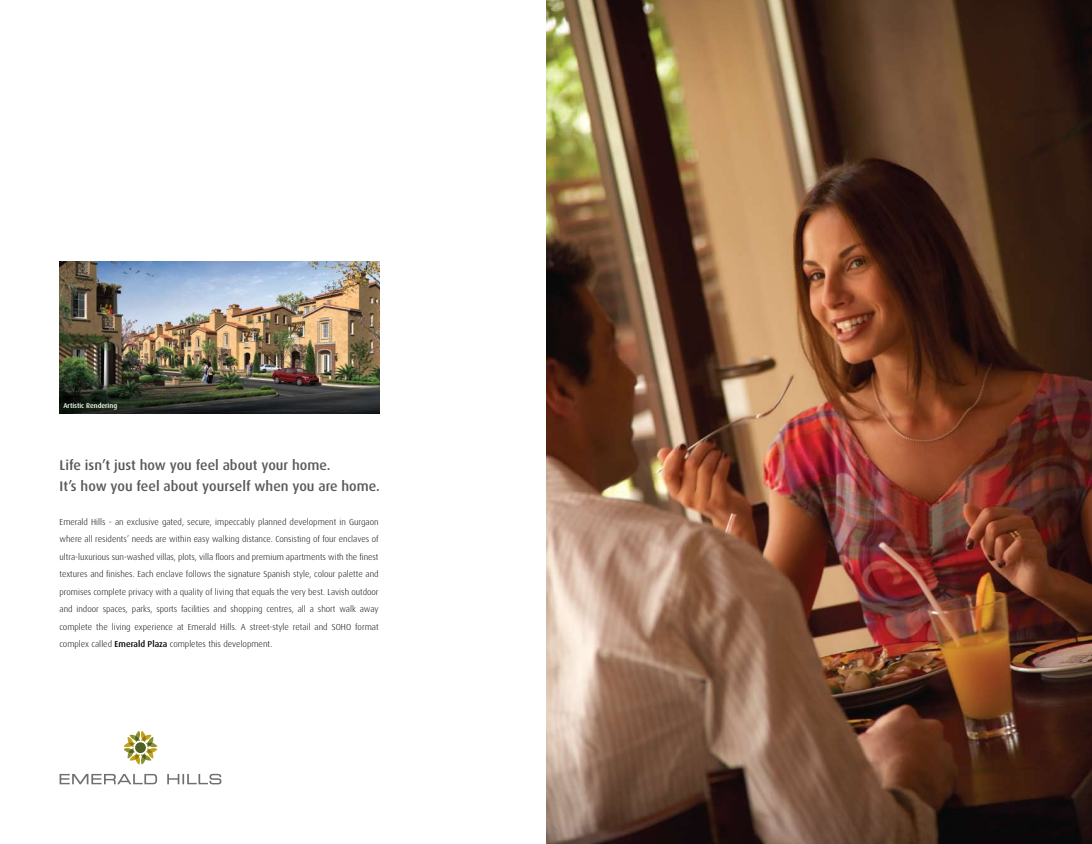
<style>
.page{position:relative;width:1092px;height:844px;background:#fff}
.page>*{position:absolute;margin:0;border:0;box-sizing:border-box;transform-origin:0 0}
.t1{font:500 14px/21px "Dax";color:#58595b}
.t2{font:300 8.75px/17.5px "Dax";color:#000;text-align:justify}
.t3{font:500 7px "Dax";color:#fff}
.s1{font-weight:500}
</style>
<div class="page">
<img style="left:546px;top:0;width:545px;height:843px">
<svg style="left:60px;top:773px;width:161px;height:11px"></svg>
<svg style="left:123px;top:731px;width:35px;height:34px"></svg>
<img style="left:60px;top:261px;width:319px;height:152px">
<p class="t3" style="left:63px;top:401px;width:55px">Artistic Rendering</p>
<h1 class="t1" style="left:60px;top:455px;width:322px">Life isn’t just how you feel about your home.<br>It’s how you feel about yourself when you are home.</h1>
<p class="t2" style="left:60px;top:512px;width:320px">Emerald Hills - an exclusive gated, secure, impeccably planned development in Gurgaon where all residents’ needs are within easy walking distance. Consisting of four enclaves of ultra-luxurious sun-washed villas, plots, villa floors and premium apartments with the finest textures and finishes. Each enclave follows the signature Spanish style, colour palette and promises complete privacy with a quality of living that equals the very best. Lavish outdoor and indoor spaces, parks, sports facilities and shopping centres, all a short walk away complete the living experience at Emerald Hills. A street-style retail and SOHO format complex called <span class="s1">Emerald Plaza</span> completes this development.</p>
</div>
